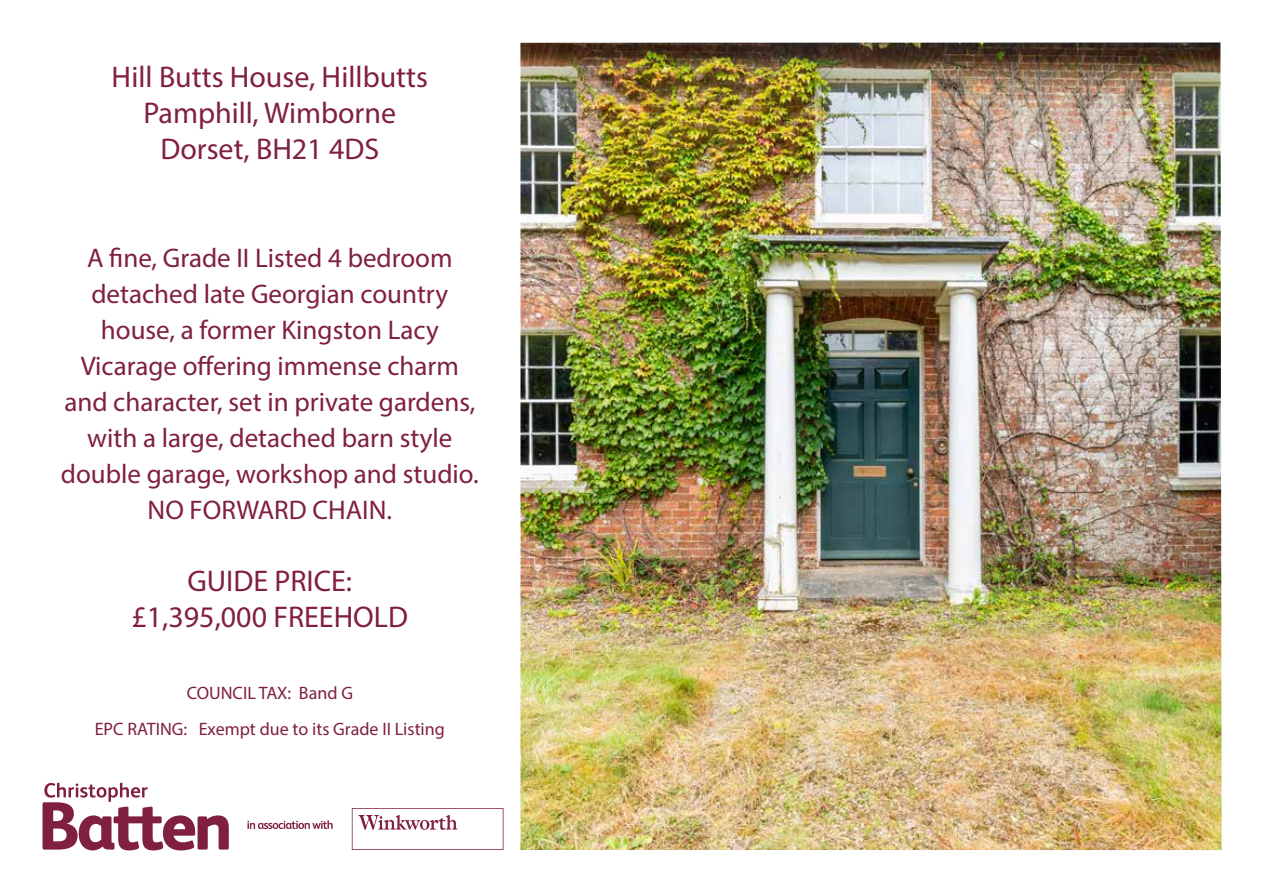
<style>
.page{position:relative;width:1263px;height:893px;background:#fff}
.page>*{position:absolute;margin:0;border:0;box-sizing:border-box;transform-origin:0 0}
.t1{font:30px/36px "Myriad Pro";color:#801f41;text-align:center}
.t2{font:27px/36px "Myriad Pro";color:#801f41;text-align:center}
.t3{font:18px/36px "Myriad Pro";color:#801f41;text-align:center}
</style>
<div class="page">
<svg style="left:247px;top:820px;width:86px;height:9px"></svg>
<svg style="left:352px;top:808px;width:151px;height:42px"></svg>
<svg style="left:43px;top:783px;width:186px;height:67px"></svg>
<img style="left:520px;top:43px;width:702px;height:807px">
<p class="t1" style="left:112px;top:58px;width:318px">Hill Butts House, Hillbutts<br>Pamphill, Wimborne<br>Dorset, BH21 4DS</p>
<p class="t2" style="left:61px;top:239px;width:419px">A fine, Grade II Listed 4 bedroom detached late Georgian country house, a former Kingston Lacy<br>Vicarage offering immense charm and character, set in private gardens, with a large, detached barn style double garage, workshop and studio.<br>NO FORWARD CHAIN.</p>
<p class="t1" style="left:132px;top:562px;width:278px">GUIDE PRICE: £1,395,000 FREEHOLD</p>
<p class="t3" style="left:95px;top:675px;width:352px">COUNCIL TAX: Band G<br>EPC RATING: Exempt due to its Grade II Listing</p>
</div>
